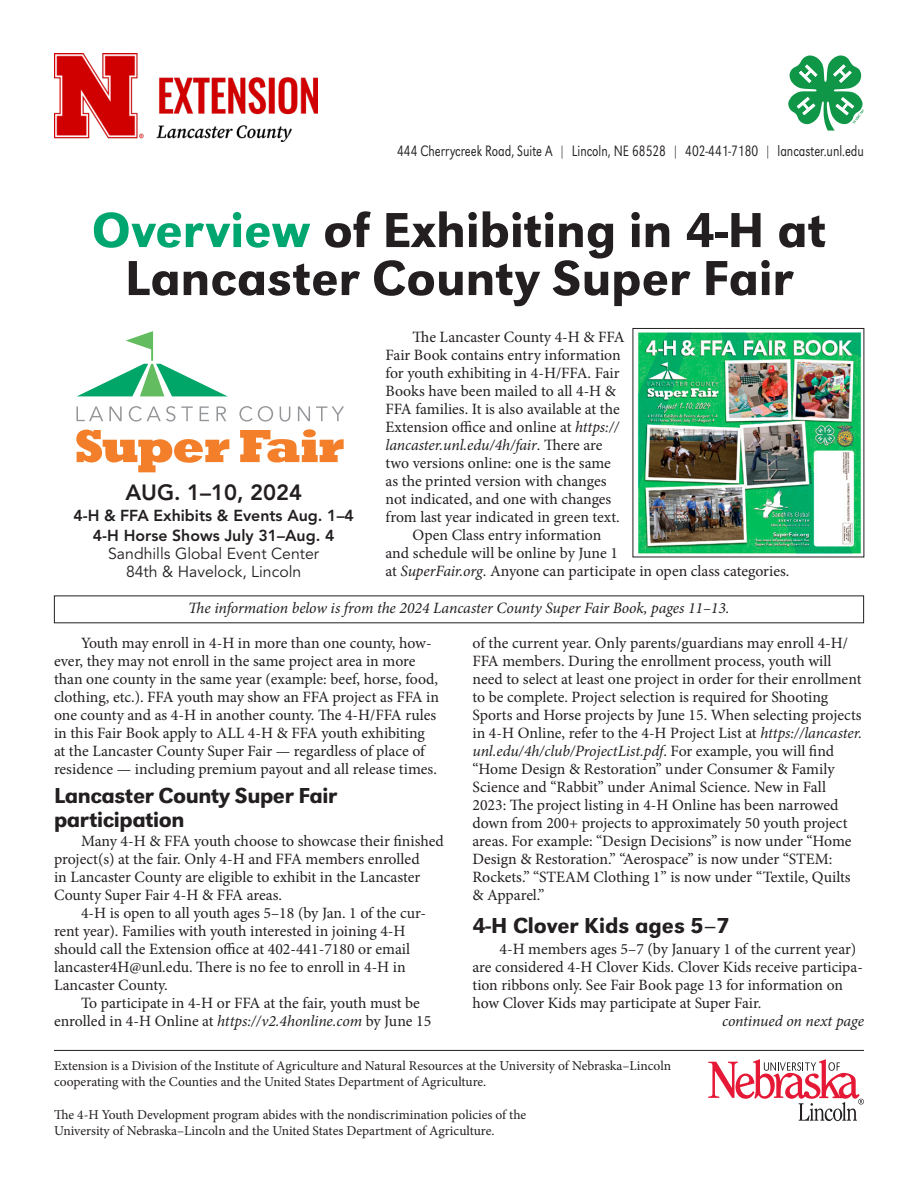
<style>
.page{position:relative;width:918px;height:1188px;background:#fff}
.page>*{position:absolute;margin:0;border:0;box-sizing:border-box;transform-origin:0 0}
.Headline_--_UNL_Toolbox{font:500 51px/48px "URW Grotesk";color:#231f20;text-align:center}
.Subhead_--_UNL_Toolbox{font:500 22.5px/24px "URW Grotesk";letter-spacing:-.015em;color:#231f20}
.t1{font:800 21.9px "Avenir LT Std";color:#231f20}
.t2{font:800 15.9px "Avenir LT Std";color:#231f20}
.t3{font:15.9px "Avenir LT Std";color:#231f20}
.Body_text_--_UNL_Toolbox{font:15.75px/18px "Minion Pro";letter-spacing:-.005em;color:#231f20}
.Body_text_--_UNL_Toolbox-2{font:italic 15.75px "Minion Pro";letter-spacing:-.005em;color:#231f20}
.Contact_info{font:300 15.6px "URW Grotesk";color:#231f20;scale:.8 1}
.t4{font:13.5px/16.2px "Minion Pro";letter-spacing:-.005em;color:#231f20}
.s1{color:#00a670}
.s2{font-style:italic}
</style>
<div class="page">
<img style="left:637px;top:332px;width:225px;height:222px">
<hr style="left:54px;top:1050px;width:810px;height:1px;background:#231f20">
<svg style="left:708px;top:1059px;width:156px;height:62px"></svg>
<svg style="left:76px;top:406px;width:27px;height:15px"></svg>
<svg style="left:109px;top:406px;width:13px;height:15px"></svg>
<svg style="left:129px;top:406px;width:64px;height:16px"></svg>
<svg style="left:200px;top:406px;width:9px;height:15px"></svg>
<svg style="left:217px;top:406px;width:9px;height:15px"></svg>
<svg style="left:239px;top:406px;width:34px;height:16px"></svg>
<svg style="left:280px;top:406px;width:10px;height:16px"></svg>
<svg style="left:298px;top:406px;width:12px;height:15px"></svg>
<svg style="left:316px;top:406px;width:28px;height:15px"></svg>
<svg style="left:76px;top:430px;width:153px;height:42px"></svg>
<svg style="left:240px;top:429px;width:104px;height:34px"></svg>
<svg style="left:77px;top:331px;width:150px;height:65px"></svg>
<svg style="left:788px;top:56px;width:76px;height:75px"></svg>
<img style="left:54px;top:54px;width:263px;height:87px">
<p class="Contact_info" style="left:397px;top:142px;width:585px">444 Cherrycreek Road, Suite A | Lincoln, NE 68528 | 402-441-7180 | lancaster.unl.edu</p>
<p class="Headline_--_UNL_Toolbox" style="left:92px;top:206px;width:736px"><span class="s1">Overview</span> of Exhibiting in 4-H at<br>Lancaster County Super Fair</p>
<p class="t1" style="left:125px;top:480px;width:178px">AUG. 1–10, 2024</p>
<p class="t2" style="left:73px;top:506px;width:282px">4-H &amp; FFA Exhibits &amp; Events Aug. 1–4</p>
<p class="t2" style="left:93px;top:526px;width:243px">4-H Horse Shows July 31–Aug. 4</p>
<p class="t3" style="left:108px;top:544px;width:213px">Sandhills Global Event Center</p>
<p class="t3" style="left:126px;top:562px;width:177px">84th &amp; Havelock, Lincoln</p>
<p class="Body_text_--_UNL_Toolbox" style="left:386px;top:328px;width:241px;text-indent:27px">The Lancaster County 4-H &amp; FFA Fair Book contains entry information for youth exhibiting in 4-H/FFA. Fair Books have been mailed to all 4-H &amp; FFA families. It is also available at the Extension office and online at <span class="s2">https:// lancaster.unl.edu/4h/fair</span>. There are two versions online: one is the same as the printed version with changes not indicated, and one with changes from last year indicated in green text.</p>
<p class="Body_text_--_UNL_Toolbox" style="left:386px;top:526px;width:405px;text-indent:27px">Open Class entry information<br>and schedule will be online by June 1<br>at <span class="s2">SuperFair.org</span>. Anyone can participate in open class categories.</p>
<p class="Body_text_--_UNL_Toolbox-2" style="left:188px;top:598px;width:543px">The information below is from the 2024 Lancaster County Super Fair Book, pages 11–13.</p>
<p class="Body_text_--_UNL_Toolbox" style="left:54px;top:634px;width:387px;text-indent:27px">Youth may enroll in 4-H in more than one county, how&shy;ever, they may not enroll in the same project area in more than one county in the same year (example: beef, horse, food, clothing, etc.). FFA youth may show an FFA project as FFA in one county and as 4-H in another county. The 4-H/FFA rules in this Fair Book apply to ALL 4-H &amp; FFA youth exhibiting at the Lancaster County Super Fair — regardless of place of residence — including premium payout and all release times.</p>
<p class="Subhead_--_UNL_Toolbox" style="left:54px;top:783px;width:285px">Lancaster County Super Fair participation</p>
<p class="Body_text_--_UNL_Toolbox" style="left:54px;top:832px;width:391px;text-indent:27px">Many 4-H &amp; FFA youth choose to showcase their finished project(s) at the fair. Only 4-H and FFA members enrolled<br>in Lancaster County are eligible to exhibit in the Lancaster County Super Fair 4-H &amp; FFA areas.</p>
<p class="Body_text_--_UNL_Toolbox" style="left:54px;top:904px;width:374px;text-indent:27px">4-H is open to all youth ages 5–18 (by Jan. 1 of the cur&shy;rent year). Families with youth interested in joining 4-H should call the Extension office at 402-441-7180 or email lancaster4H@unl.edu. There is no fee to enroll in 4-H in Lancaster County.</p>
<p class="Body_text_--_UNL_Toolbox" style="left:54px;top:994px;width:379px;text-indent:27px">To participate in 4-H or FFA at the fair, youth must be enrolled in 4-H Online at <span class="s2">https://v2.4honline.com</span> by June 15</p>
<p class="Body_text_--_UNL_Toolbox" style="left:472px;top:634px;width:391px">of the current year. Only parents/guardians may enroll 4-H/ FFA members. During the enrollment process, youth will need to select at least one project in order for their enrollment to be complete. Project selection is required for Shooting Sports and Horse projects by June 15. When selecting projects in 4-H Online, refer to the 4-H Project List at <span class="s2">https://lancaster. unl.edu/4h/club/ProjectList.pdf</span>. For example, you will find “Home Design &amp; Restoration” under Consumer &amp; Family Science and “Rabbit” under Animal Science. New in Fall 2023: The project listing in 4-H Online has been narrowed down from 200+ projects to approximately 50 youth project areas. For example: “Design Decisions” is now under “Home Design &amp; Restoration.” “Aerospace” is now under “STEM:<br>Rockets.” “STEAM Clothing 1” is now under “Textile, Quilts &amp; Apparel.”</p>
<p class="Subhead_--_UNL_Toolbox" style="left:472px;top:914px;width:259px">4-H Clover Kids ages 5–7</p>
<p class="Body_text_--_UNL_Toolbox" style="left:472px;top:940px;width:392px;text-indent:27px">4-H members ages 5–7 (by January 1 of the current year) are considered 4-H Clover Kids. Clover Kids receive participa&shy;tion ribbons only. See Fair Book page 13 for information on how Clover Kids may participate at Super Fair.</p>
<p class="Body_text_--_UNL_Toolbox-2" style="left:722px;top:1010px;width:143px">continued on next page</p>
<p class="t4" style="left:54px;top:1058px;width:619px">Extension is a Division of the Institute of Agriculture and Natural Resources at the University of Nebraska–Lincoln cooperating with the Counties and the United States Department of Agriculture.</p>
<p class="t4" style="left:54px;top:1106px;width:474px">The 4-H Youth Development program abides with the nondiscrimination policies of the<br>University of Nebraska–Lincoln and the United States Department of Agriculture.</p>
</div>
